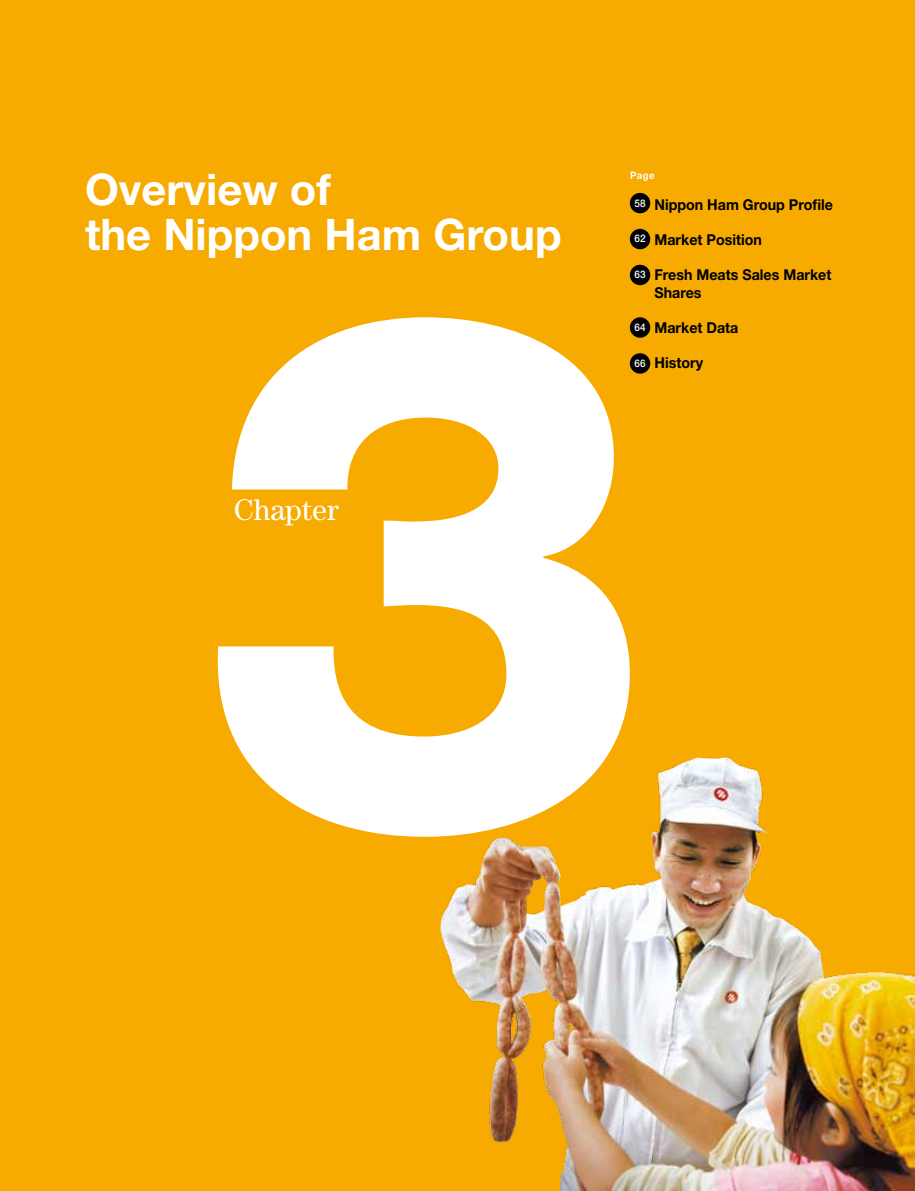
<style>
.page{position:relative;width:915px;height:1191px;background:#fff}
.page>*{position:absolute;margin:0;border:0;box-sizing:border-box;transform-origin:0 0}
.t1{font:700 43.5px/45px "Helvetica Neue LT Std";color:#fff}
.t2{font:30px "Century Std";color:#fff}
.t3{font:700 15px/18px "Helvetica Neue LT Std";color:#000;scale:.95 1}
.t4{font:500 10.5px "Helvetica Neue LT Std";color:#fff;scale:.95 1}
.t5{font:700 10.35px "Helvetica Neue LT Std";color:#fff;scale:.91 1}
</style>
<div class="page">
<div style="left:0;top:0;width:914px;height:1191px;background:#f7ab00"></div>
<svg style="left:217px;top:317px;width:412px;height:520px;fill:#fff"></svg>
<img style="left:440px;top:706px;width:474px;height:485px">
<div style="left:629px;top:193px;width:21px;height:20px;background:#000;border-radius:50%"></div>
<div style="left:629px;top:229px;width:21px;height:20px;background:#000;border-radius:50%"></div>
<div style="left:629px;top:265px;width:21px;height:20px;background:#000;border-radius:50%"></div>
<div style="left:629px;top:317px;width:21px;height:21px;background:#000;border-radius:50%"></div>
<div style="left:629px;top:353px;width:21px;height:21px;background:#000;border-radius:50%"></div>
<h1 class="t1" style="left:85px;top:166px;width:478px">Overview of<br>the Nippon Ham Group</h1>
<h2 class="t2" style="left:234px;top:492px;width:107px">Chapter</h2>
<p class="t5" style="left:630px;top:168px;width:28px">Page</p>
<p class="t4" style="left:634px;top:196px;width:13px">58</p>
<p class="t4" style="left:634px;top:232px;width:13px">62</p>
<p class="t4" style="left:634px;top:268px;width:13px">63</p>
<p class="t4" style="left:634px;top:321px;width:13px">64</p>
<p class="t4" style="left:634px;top:357px;width:13px">66</p>
<p class="t3" style="left:654px;top:195px;width:189px">Nippon Ham Group Profile</p>
<p class="t3" style="left:654px;top:230px;width:115px">Market Position</p>
<p class="t3" style="left:654px;top:265px;width:188px">Fresh Meats Sales Market<br>Shares</p>
<p class="t3" style="left:654px;top:318px;width:90px">Market Data</p>
<p class="t3" style="left:654px;top:353px;width:53px">History</p>
</div>
